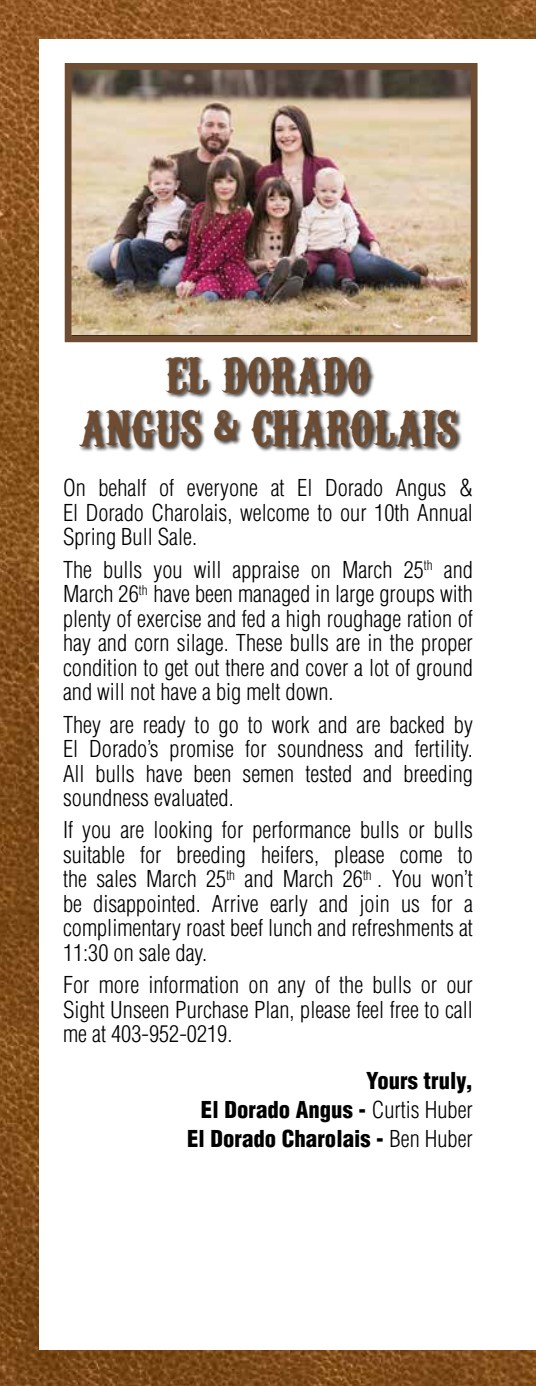
<style>
.page{position:relative;width:536px;height:1386px;background:#fff}
.page>*{position:absolute;margin:0;border:0;box-sizing:border-box;transform-origin:0 0}
.t1{font:49px/52.5px "Carnivalee Freakshow";color:#6e4c32;text-align:center}
.t2{font:300 condensed 22.75px/24.5px "Helvetica";color:#000;text-align:justify}
.t3{font:900 condensed 22.75px/28.9px "Helvetica";color:#000;text-align:right}
.s1{font-weight:300}
</style>
<div class="page">
<img style="left:0;top:0;width:536px;height:1386px">
<div style="left:39px;top:40px;width:497px;height:1310px;background:#fff"></div>
<div style="left:78px;top:356px;width:383px;height:97px;background:#000;opacity:.75"></div>
<img style="left:73px;top:71px;width:396px;height:263px">
<div style="left:65px;top:63px;width:412px;height:279px;border:7px solid #6e4c32"></div>
<p class="t1" style="left:79px;top:345px;width:379px">EL DORADO<br>ANGUS &amp; CHAROLAIS</p>
<p class="t2" style="left:63px;top:476px;width:411px">On behalf of everyone at El Dorado Angus &amp; El Dorado Charolais, welcome to our 10th Annual Spring Bull Sale.</p>
<p class="t2" style="left:63px;top:557px;width:411px">The bulls you will appraise on March 25<sup>th</sup> and March 26<sup>th</sup> have been managed in large groups with plenty of exercise and fed a high roughage ration of hay and corn silage. These bulls are in the proper condition to get out there and cover a lot of ground and will not have a big melt down.</p>
<p class="t2" style="left:63px;top:712px;width:411px">They are ready to go to work and are backed by El Dorado’s promise for soundness and fertility.<br>All bulls have been semen tested and breeding soundness evaluated.</p>
<p class="t2" style="left:63px;top:818px;width:411px">If you are looking for performance bulls or bulls suitable for breeding heifers, please come to the sales March 25<sup>th</sup> and March 26<sup>th</sup> . You won’t be disappointed. Arrive early and join us for a complimentary roast beef lunch and refreshments at 11:30 on sale day.</p>
<p class="t2" style="left:63px;top:973px;width:411px">For more information on any of the bulls or our Sight Unseen Purchase Plan, please feel free to call me at 403-952-0219.</p>
<p class="t3" style="left:187px;top:1066px;width:287px">Yours truly,<br>El Dorado Angus - <span class="s1">Curtis Huber<br></span>El Dorado Charolais - <span class="s1">Ben Huber</span></p>
</div>
